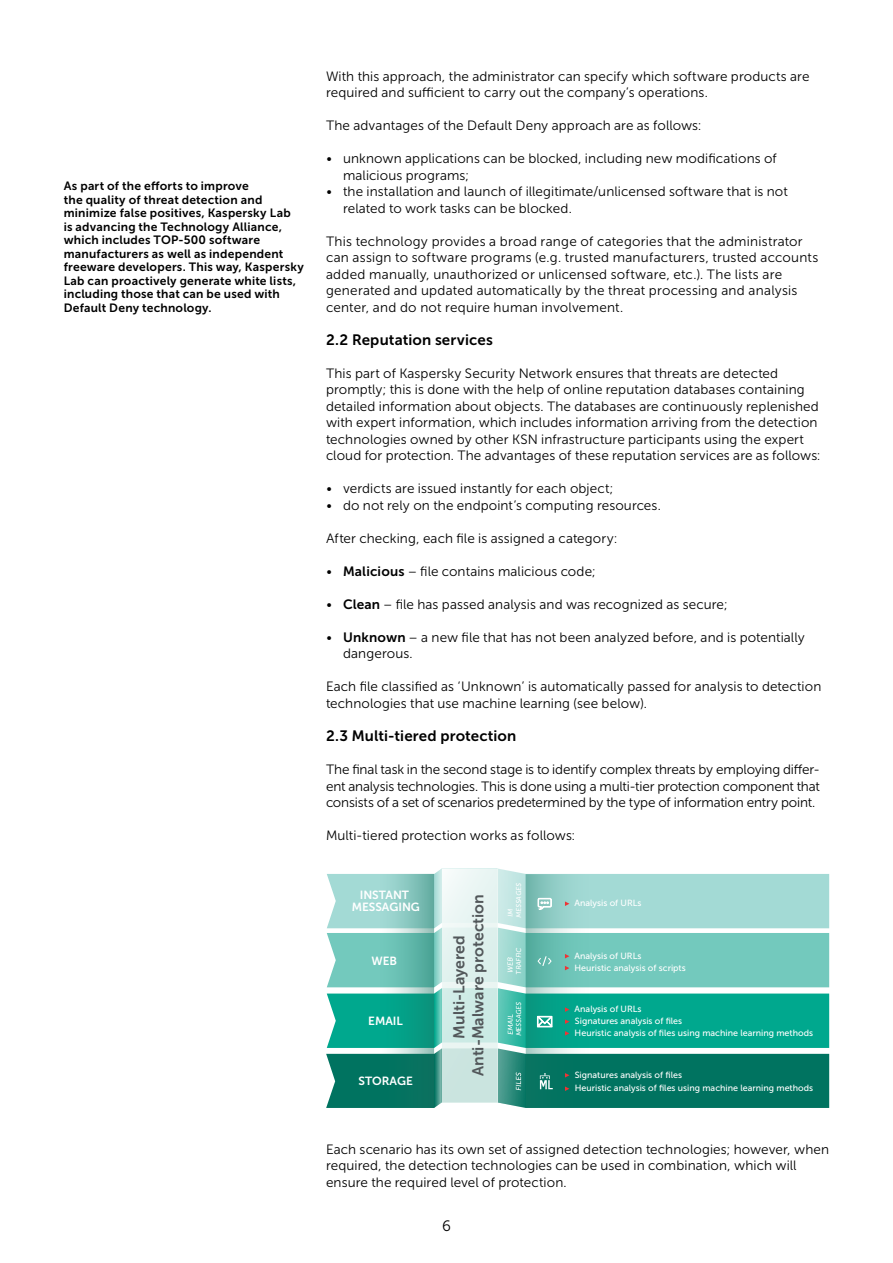
<style>
.page{position:relative;width:893px;height:1263px;background:#fff}
.page>*{position:absolute;margin:0;border:0;box-sizing:border-box;transform-origin:0 0}
.t1{font:15.75px/18.9px "Museo Sans 700";color:#52575a;text-align:center}
.t2{font:15px "Museo Sans Cyrl 700";letter-spacing:.01em;color:#000}
.t3{font:15px "Museo Sans Cyrl 300";color:#000}
.t4{font:13.5px/16.5px "Museo Sans Cyrl 300";letter-spacing:.01em;color:#000}
.t5{font:12px/13.5px "Museo Sans Cyrl 700";letter-spacing:.015em;color:#000}
.t6{font:11.85px/12.8px "Museo Sans 700";color:#fff;text-align:center}
.t7{font:9px/13.5px "Museo Sans 500";color:#fff}
.t8{font:italic 7.05px/8.2px "Museo Sans Cyrl 500";color:#fff}
.s1{font-family:"Museo Sans Cyrl 700"}
</style>
<div class="page">
<svg style="left:326px;top:868px;width:503px;height:240px;background:#68bcb0"></svg>
<p class="t5" style="left:64px;top:180px;width:242px">As part of the efforts to improve<br>the quality of threat detection and minimize false positives, Kaspersky Lab<br>is advancing the Technology Alliance, which includes TOP-500 software manufacturers as well as independent freeware developers. This way, Kaspersky Lab can proactively generate white lists, including those that can be used with Default Deny technology.</p>
<p class="t4" style="left:326px;top:68px;width:485px">With this approach, the administrator can specify which software products are required and sufficient to carry out the company’s operations.</p>
<p class="t4" style="left:326px;top:118px;width:377px">The advantages of the Default Deny approach are as follows:</p>
<p class="t4" style="left:343px;top:151px;width:435px;text-indent:-17px">• unknown applications can be blocked, including new modifications of malicious programs;</p>
<p class="t4" style="left:343px;top:184px;width:446px;text-indent:-17px">• the installation and launch of illegitimate/unlicensed software that is not related to work tasks can be blocked.</p>
<p class="t4" style="left:326px;top:233px;width:494px">This technology provides a broad range of categories that the administrator can assign to software programs (e.g. trusted manufacturers, trusted accounts added manually, unauthorized or unlicensed software, etc.). The lists are generated and updated automatically by the threat processing and analysis center, and do not require human involvement.</p>
<p class="t2" style="left:326px;top:331px;width:168px">2.2 Reputation services</p>
<p class="t4" style="left:326px;top:365px;width:496px">This part of Kaspersky Security Network ensures that threats are detected promptly; this is done with the help of online reputation databases containing detailed information about objects. The databases are continuously replenished with expert information, which includes information arriving from the detection technologies owned by other KSN infrastructure participants using the expert cloud for protection. The advantages of these reputation services are as follows:</p>
<p class="t4" style="left:326px;top:481px;width:289px">• verdicts are issued instantly for each object;</p>
<p class="t4" style="left:326px;top:497px;width:336px">• do not rely on the endpoint’s computing resources.</p>
<p class="t4" style="left:326px;top:530px;width:293px">After checking, each file is assigned a category:</p>
<p class="t4" style="left:326px;top:563px;width:271px">• <span class="s1">Malicious</span> – file contains malicious code;</p>
<p class="t4" style="left:326px;top:596px;width:403px">• <span class="s1">Clean</span> – file has passed analysis and was recognized as secure;</p>
<p class="t4" style="left:343px;top:629px;width:463px;text-indent:-17px">• <span class="s1">Unknown</span> – a new file that has not been analyzed before, and is potentially dangerous.</p>
<p class="t4" style="left:326px;top:679px;width:497px">Each file classified as ‘Unknown’ is automatically passed for analysis to detection technologies that use machine learning (see below).</p>
<p class="t2" style="left:326px;top:727px;width:192px">2.3 Multi-tiered protection</p>
<p class="t4" style="left:326px;top:761px;width:495px;text-align:justify">The final task in the second stage is to identify complex threats by employing differ&shy;ent analysis technologies. This is done using a multi-tier protection component that consists of a set of scenarios predetermined by the type of information entry point.</p>
<p class="t4" style="left:326px;top:827px;width:250px">Multi-tiered protection works as follows:</p>
<p class="t6" style="left:352px;top:888px;width:70px">INSTANT<br>MESSAGING</p>
<p class="t6" style="left:371px;top:954px;width:27px">WEB</p>
<p class="t6" style="left:368px;top:1014px;width:36px">EMAIL</p>
<p class="t6" style="left:359px;top:1074px;width:56px">STORAGE</p>
<p class="t1" style="left:450px;top:1076px;width:183px;rotate:-90deg">Multi-Layered<br>Anti-Malware protection</p>
<p class="t8" style="left:506px;top:918px;width:37px;rotate:-90deg">IM<br>MESSAGES</p>
<p class="t8" style="left:515px;top:975px;width:30px;rotate:-90deg">TRAFFIC</p>
<p class="t8" style="left:515px;top:1036px;width:37px;rotate:-90deg">MESSAGES</p>
<p class="t7" style="left:575px;top:896px;width:68px">Analysis of URLs</p>
<p class="t7" style="left:574px;top:950px;width:113px;line-height:11.9px">Analysis of URLs<br>Heuristic analysis of scripts</p>
<p class="t7" style="left:575px;top:1002px;width:68px">Analysis of URLs</p>
<p class="t7" style="left:575px;top:1026px;width:240px">Heuristic analysis of files using machine learning methods</p>
<p class="t7" style="left:575px;top:1014px;width:109px">Signatures analysis of files</p>
<p class="t7" style="left:575px;top:1068px;width:240px">Signatures analysis of files<br>Heuristic analysis of files using machine learning methods</p>
<p class="t4" style="left:326px;top:1141px;width:505px">Each scenario has its own set of assigned detection technologies; however, when required, the detection technologies can be used in combination, which will ensure the required level of protection.</p>
<p class="t3" style="left:442px;top:1218px;width:10px">6</p>
</div>
